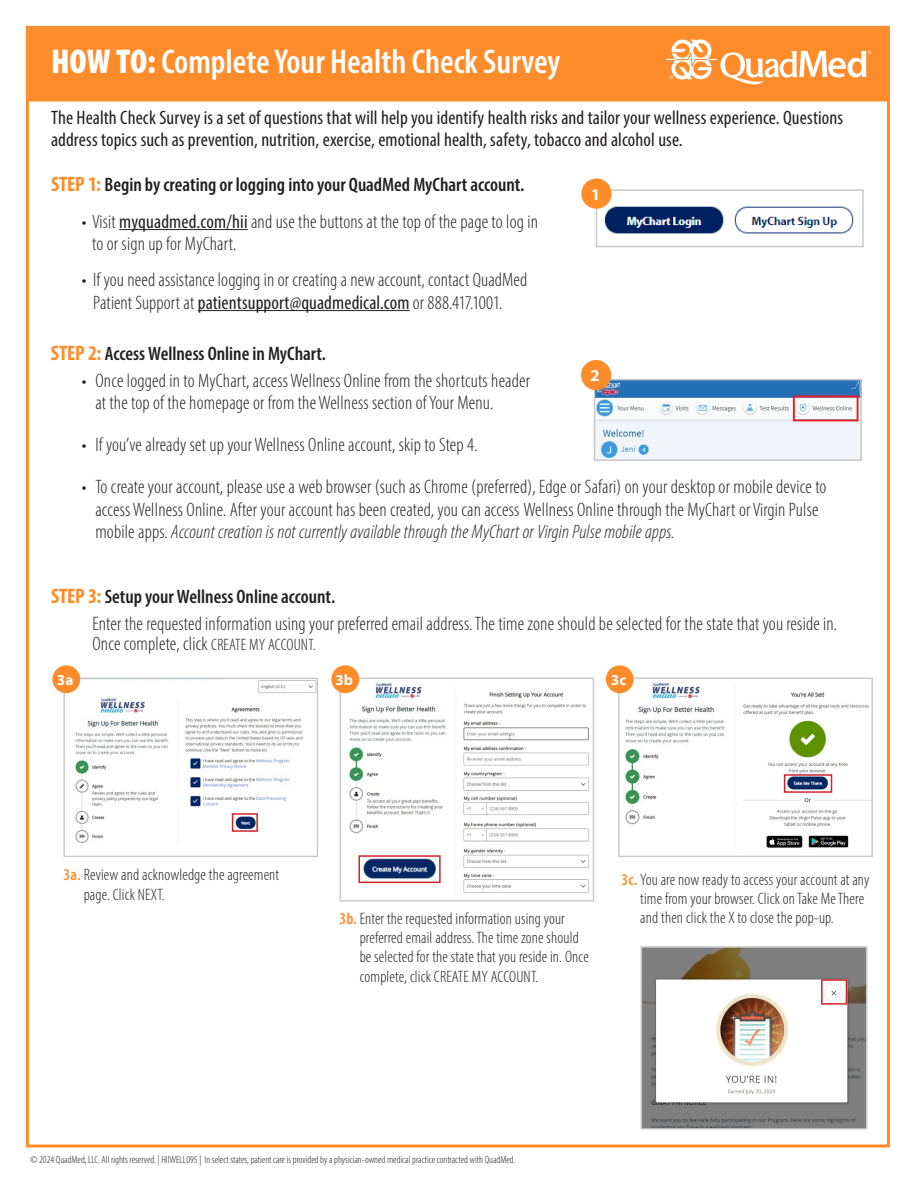
<style>
.page{position:relative;width:918px;height:1188px;background:#fff}
.page>*{position:absolute;margin:0;border:0;box-sizing:border-box;transform-origin:0 0}
.t1{font:600 condensed 34.5px "Myriad Pro";color:#fff}
.t2{font:300 condensed 19.5px/22.5px "Myriad Pro";letter-spacing:.01em;color:#231f20}
.NUMBERS_Body{font:condensed 19.5px/22.5px "Myriad Pro";letter-spacing:.005em;color:#231f20}
.NUMBERS_heading{font:600 condensed 19.5px "Myriad Pro";color:#231f20}
.t3{font:300 condensed 16.5px/19.4px "Myriad Pro";letter-spacing:.01em;color:#231f20}
.t4{font:700 16.5px "Myriad Pro";color:#fff}
.t5{font:700 15.15px "Myriad Pro";color:#fff}
.t6{font:300 condensed 10.5px "Myriad Pro";color:#231f20}
.s1{font-weight:900}
.s2{font-weight:700;font-size:21px;color:#ff8c2b}
.s3{font-weight:400}
.s4{font-style:italic}
.s5{font-size:16.5px}
.s6{font-weight:600;color:#ff8c2b}
</style>
<div class="page">
<img style="left:66px;top:680px;width:250px;height:164px">
<div style="left:64px;top:678px;width:254px;height:179px;border:1px solid #c7c8ca"></div>
<div style="left:29px;top:29px;width:859px;height:73px;background:#ff8c2b;border:2px solid #ff8c2b"></div>
<svg style="left:666px;top:39px;width:205px;height:46px"></svg>
<hr style="left:119px;top:229px;width:129px;height:1px;background:#231f20">
<hr style="left:198px;top:310px;width:212px;height:1px;background:#231f20">
<img style="left:600px;top:197px;width:254px;height:37px">
<div style="left:596px;top:189px;width:268px;height:58px;border:2px solid #c7c8ca"></div>
<div style="left:581px;top:178px;width:31px;height:31px;background:#ff8c2b;border-radius:50%"></div>
<img style="left:597px;top:382px;width:262px;height:76px">
<div style="left:594px;top:379px;width:268px;height:82px;border:2px solid #c7c8ca"></div>
<div style="left:581px;top:360px;width:30px;height:30px;background:#ff8c2b;border-radius:50%"></div>
<div style="left:52px;top:665px;width:28px;height:28px;background:#ff8c2b;border-radius:50%"></div>
<img style="left:343px;top:680px;width:246px;height:213px">
<div style="left:340px;top:678px;width:254px;height:224px;border:1px solid #c7c8ca"></div>
<img style="left:363px;top:859px;width:73px;height:20px">
<img style="left:620px;top:682px;width:251px;height:166px">
<div style="left:618px;top:678px;width:255px;height:179px;border:1px solid #c7c8ca"></div>
<div style="left:331px;top:665px;width:28px;height:28px;background:#ff8c2b;border-radius:50%"></div>
<div style="left:606px;top:665px;width:28px;height:28px;background:#ff8c2b;border-radius:50%"></div>
<div style="left:784px;top:774px;width:48px;height:19px;border:2px solid #d1232a"></div>
<div style="left:232px;top:813px;width:26px;height:19px;border:2px solid #d1232a"></div>
<div style="left:358px;top:855px;width:83px;height:28px;border:2px solid #d1232a"></div>
<img style="left:643px;top:948px;width:222px;height:180px">
<div style="left:641px;top:946px;width:226px;height:184px;border:1px solid #c7c8ca"></div>
<div style="left:821px;top:979px;width:26px;height:26px;border:2px solid #d1232a"></div>
<p class="t1" style="left:51px;top:40px;width:511px"><span class="s1">HOW TO:</span> Complete Your Health Check Survey</p>
<p class="NUMBERS_Body" style="left:51px;top:106px;width:794px">The Health Check Survey is a set of questions that will help you identify health risks and tailor your wellness experience. Questions address topics such as prevention, nutrition, exercise, emotional health, safety, tobacco and alcohol use.</p>
<p class="NUMBERS_heading" style="left:51px;top:173px;width:475px"><span class="s2">STEP 1:</span> Begin by creating or logging into your QuadMed MyChart account.</p>
<p class="t2" style="left:92px;top:210px;width:447px;text-indent:-10px">• Visit <span class="s3">myquadmed.com/hii</span> and use the buttons at the top of the page to log in to or sign up for MyChart.</p>
<p class="t2" style="left:93px;top:268px;width:436px;text-indent:-11px">• If you need assistance logging in or creating a new account, contact QuadMed<br>Patient Support at <span class="s3">patientsupport@quadmedical.com</span> or 888.417.1001.</p>
<p class="NUMBERS_heading" style="left:51px;top:342px;width:277px"><span class="s2">STEP 2:</span> Access Wellness Online in MyChart.</p>
<p class="t2" style="left:95px;top:369px;width:436px;text-indent:-14px">• Once logged in to MyChart, access Wellness Online from the shortcuts header at the top of the homepage or from the Wellness section of Your Menu.</p>
<p class="t4" style="left:591px;top:183px;width:11px">1</p>
<p class="t4" style="left:591px;top:365px;width:11px">2</p>
<p class="t2" style="left:82px;top:434px;width:397px">• If you’ve already set up your Wellness Online account, skip to Step 4.</p>
<p class="t2" style="left:95px;top:476px;width:733px;text-indent:-14px">• To create your account, please use a web browser (such as Chrome (preferred), Edge or Safari) on your desktop or mobile device to access Wellness Online. After your account has been created, you can access Wellness Online through the MyChart or Virgin Pulse mobile apps. <span class="s4">Account creation is not currently available through the MyChart or Virgin Pulse mobile apps.</span></p>
<p class="NUMBERS_heading" style="left:51px;top:585px;width:286px"><span class="s2">STEP 3:</span> Setup your Wellness Online account.</p>
<p class="t5" style="left:57px;top:670px;width:18px">3a</p>
<p class="t2" style="left:92px;top:614px;width:746px;line-height:19.4px">Enter the requested information using your preferred email address. The time zone should be selected for the state that you reside in.<br>Once complete, click <span class="s5">CREATE MY ACCOUNT.</span></p>
<p class="t5" style="left:335px;top:670px;width:19px">3b</p>
<p class="t5" style="left:611px;top:670px;width:17px">3c</p>
<p class="t3" style="left:84px;top:865px;width:197px;text-indent:-20px"><span class="s6">3a.</span> Review and acknowledge the agreement page. Click NEXT.</p>
<p class="t3" style="left:360px;top:909px;width:231px;text-indent:-20px"><span class="s6">3b.</span> Enter the requested information using your preferred email address. The time zone should be selected for the state that you reside in. Once complete, click CREATE MY ACCOUNT.</p>
<p class="t3" style="left:640px;top:870px;width:231px;text-indent:-19px"><span class="s6">3c.</span> You are now ready to access your account at any time from your browser. Click on Take Me There and then click the X to close the pop-up.</p>
<p class="t6" style="left:30px;top:1153px;width:487px">© 2024 QuadMed, LLC. All rights reserved. | HIIWELL095 | In select states, patient care is provided by a physician-owned medical practice contracted with QuadMed.</p>
</div>
